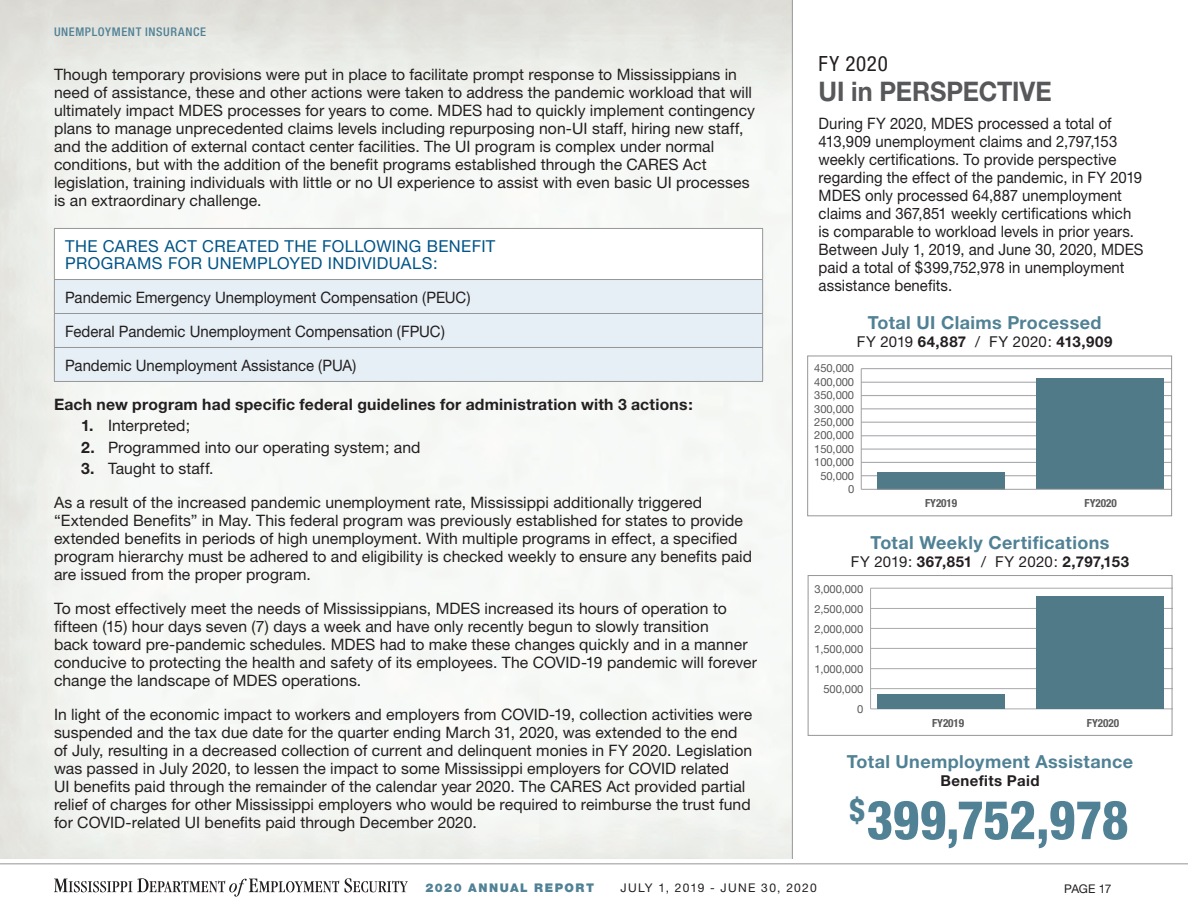
<style>
.page{position:relative;width:1188px;height:918px;background:#fff}
.page>*{position:absolute;margin:0;border:0;box-sizing:border-box;transform-origin:0 0}
.CalloutNumbers{font:800 condensed 54px "Helvetica Neue";letter-spacing:-.005em;color:#508195;scale:.95 1}
.SuccessStorySubheads{font:700 27px "Helvetica Neue";letter-spacing:-.005em;color:#57585a;scale:.93 1}
.SuccessStorySubheads-2{font:condensed 21px "Helvetica Neue";letter-spacing:.035em;color:#231f20}
.CalloutText{font:700 18px "Helvetica Neue";letter-spacing:.02em;color:#508195}
.UI_AndOtherSubsInsid{font:16.5px/16.5px "Helvetica Neue";letter-spacing:.025em;color:#005487}
.Bodycopy_Throughout2{font:15.75px/18px "Helvetica Neue";letter-spacing:.005em;color:#231f20}
.Bodycopy_Throughout2-2{font:15.75px/18px "Helvetica Neue";letter-spacing:.005em;color:#231f20;scale:.95 1}
.TableTextRev2014{font:15.75px "Helvetica Neue";color:#231f20;scale:.95 1}
.Bodycopy_Throughout2-3{font:700 15.75px "Helvetica Neue";letter-spacing:.015em;color:#231f20}
.CalloutText-2{font:700 15px "Helvetica Neue";letter-spacing:.03em;color:#231f20}
.CalloutText-3{font:15px "Helvetica Neue";letter-spacing:.005em;color:#231f20}
.t1{font:12px "Helvetica Neue";letter-spacing:.1em;color:#231f20}
.NewLittleEyebrows{font:500 condensed 12px "Helvetica Neue";letter-spacing:.05em;color:#508195}
.t2{font:900 12px "Helvetica Neue";letter-spacing:.125em;color:#508195}
.t3{font:11.25px "Helvetica Neue";letter-spacing:-.01em;color:#595959}
.t4{font:11.25px "Helvetica Neue";letter-spacing:-.01em;color:#595959}
.t5{font:700 condensed 11.25px "Helvetica Neue";letter-spacing:-.01em;color:#595959}
.s1{font-weight:700}
.s2{font-weight:400}
</style>
<div class="page">
<div style="left:55px;top:280px;width:707px;height:101px;background:#e6eff6"></div>
<hr style="left:54px;top:228px;width:709px;height:1px;background:#969696">
<hr style="left:54px;top:229px;width:1px;height:50px;background:#969696">
<hr style="left:762px;top:229px;width:1px;height:50px;background:#969696">
<hr style="left:54px;top:279px;width:709px;height:1px;background:#969696">
<hr style="left:54px;top:280px;width:1px;height:33px;background:#969696">
<hr style="left:762px;top:280px;width:1px;height:33px;background:#969696">
<hr style="left:54px;top:313px;width:709px;height:1px;background:#969696">
<hr style="left:54px;top:314px;width:1px;height:33px;background:#969696">
<hr style="left:762px;top:314px;width:1px;height:33px;background:#969696">
<hr style="left:54px;top:347px;width:709px;height:1px;background:#969696">
<hr style="left:54px;top:348px;width:1px;height:33px;background:#969696">
<hr style="left:762px;top:348px;width:1px;height:33px;background:#969696">
<hr style="left:54px;top:381px;width:709px;height:1px;background:#969696">
<svg style="left:792px;top:0;width:381px;height:859px"></svg>
<div style="left:808px;top:356px;width:364px;height:160px;background:#fff"></div>
<hr style="left:861px;top:475px;width:311px;height:1px;background:#a7a9ac">
<hr style="left:861px;top:462px;width:311px;height:1px;background:#a7a9ac">
<hr style="left:861px;top:449px;width:311px;height:1px;background:#a7a9ac">
<hr style="left:861px;top:435px;width:311px;height:1px;background:#a7a9ac">
<hr style="left:861px;top:422px;width:311px;height:1px;background:#a7a9ac">
<hr style="left:861px;top:408px;width:311px;height:1px;background:#a7a9ac">
<hr style="left:861px;top:395px;width:311px;height:1px;background:#a7a9ac">
<hr style="left:861px;top:382px;width:311px;height:1px;background:#a7a9ac">
<hr style="left:861px;top:368px;width:311px;height:1px;background:#a7a9ac">
<div style="left:877px;top:472px;width:128px;height:17px;background:#507a88"></div>
<div style="left:1037px;top:379px;width:127px;height:110px;background:#507a88"></div>
<hr style="left:861px;top:489px;width:311px;height:1px;background:#9e9f9e">
<hr style="left:861px;top:369px;width:1px;height:120px;background:#9e9f9e">
<div style="left:807px;top:356px;width:365px;height:160px;border:1px solid #969696"></div>
<div style="left:808px;top:576px;width:364px;height:159px;background:#fff"></div>
<hr style="left:871px;top:688px;width:301px;height:1px;background:#a7a9ac">
<hr style="left:871px;top:668px;width:301px;height:1px;background:#a7a9ac">
<hr style="left:871px;top:648px;width:301px;height:1px;background:#a7a9ac">
<hr style="left:871px;top:628px;width:301px;height:1px;background:#a7a9ac">
<hr style="left:871px;top:608px;width:301px;height:1px;background:#a7a9ac">
<hr style="left:871px;top:588px;width:301px;height:1px;background:#a7a9ac">
<hr style="left:871px;top:708px;width:301px;height:1px;background:#a7a9ac">
<hr style="left:870px;top:588px;width:1px;height:121px;background:#a7a9ac">
<div style="left:877px;top:694px;width:128px;height:15px;background:#507a88"></div>
<div style="left:1037px;top:597px;width:127px;height:112px;background:#507a88"></div>
<div style="left:808px;top:575px;width:364px;height:161px;border:1px solid #969696"></div>
<svg style="left:54px;top:878px;width:285px;height:19px"></svg>
<svg style="left:345px;top:878px;width:63px;height:14px"></svg>
<hr style="left:0;top:863px;width:1188px;height:1px;background:#969696">
<p class="NewLittleEyebrows" style="left:54px;top:25px;width:154px">UNEMPLOYMENT INSURANCE</p>
<p class="Bodycopy_Throughout2" style="left:54px;top:65px;width:702px">Though temporary provisions were put in place to facilitate prompt response to Mississippians in need of assistance, these and other actions were taken to address the pandemic workload that will ultimately impact MDES processes for years to come. MDES had to quickly implement contingency plans to manage unprecedented claims levels including repurposing non-UI staff, hiring new staff, and the addition of external contact center facilities. The UI program is complex under normal conditions, but with the addition of the benefit programs established through the CARES Act legislation, training individuals with little or no UI experience to assist with even basic UI processes is an extraordinary challenge.</p>
<p class="UI_AndOtherSubsInsid" style="left:65px;top:238px;width:432px">THE CARES ACT CREATED THE FOLLOWING BENEFIT<br>PROGRAMS FOR UNEMPLOYED INDIVIDUALS:</p>
<p class="TableTextRev2014" style="left:65px;top:288px;width:428px">Pandemic Emergency Unemployment Compensation (PEUC)</p>
<p class="TableTextRev2014" style="left:65px;top:322px;width:401px">Federal Pandemic Unemployment Compensation (FPUC)</p>
<p class="TableTextRev2014" style="left:65px;top:356px;width:308px">Pandemic Unemployment Assistance (PUA)</p>
<p class="Bodycopy_Throughout2-3" style="left:54px;top:395px;width:640px">Each new program had specific federal guidelines for administration with 3 actions:</p>
<p class="Bodycopy_Throughout2" style="left:81px;top:416px;width:111px"><span class="s1">1.</span> Interpreted;</p>
<p class="Bodycopy_Throughout2" style="left:81px;top:438px;width:341px"><span class="s1">2.</span> Programmed into our operating system; and</p>
<p class="Bodycopy_Throughout2" style="left:81px;top:459px;width:134px"><span class="s1">3.</span> Taught to staff.</p>
<p class="Bodycopy_Throughout2" style="left:54px;top:493px;width:700px">As a result of the increased pandemic unemployment rate, Mississippi additionally triggered “Extended Benefits” in May. This federal program was previously established for states to provide extended benefits in periods of high unemployment. With multiple programs in effect, a specified program hierarchy must be adhered to and eligibility is checked weekly to ensure any benefits paid are issued from the proper program.</p>
<p class="Bodycopy_Throughout2" style="left:54px;top:599px;width:704px">To most effectively meet the needs of Mississippians, MDES increased its hours of operation to fifteen (15) hour days seven (7) days a week and have only recently begun to slowly transition<br>back toward pre-pandemic schedules. MDES had to make these changes quickly and in a manner conducive to protecting the health and safety of its employees. The COVID-19 pandemic will forever change the landscape of MDES operations.</p>
<p class="Bodycopy_Throughout2" style="left:54px;top:706px;width:700px">In light of the economic impact to workers and employers from COVID-19, collection activities were suspended and the tax due date for the quarter ending March 31, 2020, was extended to the end of July, resulting in a decreased collection of current and delinquent monies in FY 2020. Legislation was passed in July 2020, to lessen the impact to some Mississippi employers for COVID related<br>UI benefits paid through the remainder of the calendar year 2020. The CARES Act provided partial relief of charges for other Mississippi employers who would be required to reimburse the trust fund for COVID-related UI benefits paid through December 2020.</p>
<p class="SuccessStorySubheads-2" style="left:819px;top:51px;width:71px">FY 2020</p>
<p class="SuccessStorySubheads" style="left:819px;top:74px;width:252px">UI in PERSPECTIVE</p>
<p class="Bodycopy_Throughout2-2" style="left:819px;top:115px;width:343px">During FY 2020, MDES processed a total of 413,909 unemployment claims and 2,797,153 weekly certifications. To provide perspective regarding the effect of the pandemic, in FY 2019<br>MDES only processed 64,887 unemployment claims and 367,851 weekly certifications which is comparable to workload levels in prior years.<br>Between July 1, 2019, and June 30, 2020, MDES paid a total of $399,752,978 in unemployment assistance benefits.</p>
<p class="CalloutText" style="left:868px;top:312px;width:235px">Total UI Claims Processed</p>
<p class="CalloutText-3" style="left:857px;top:333px;width:257px">FY 2019 <span class="s1">64,887</span> / FY 2020: <span class="s1">413,909</span></p>
<p class="t3" style="left:814px;top:362px;width:41px">450,000</p>
<p class="t3" style="left:814px;top:375px;width:41px">400,000</p>
<p class="t3" style="left:814px;top:388px;width:41px">350,000</p>
<p class="t3" style="left:814px;top:402px;width:41px">300,000</p>
<p class="t3" style="left:814px;top:415px;width:41px">250,000</p>
<p class="t3" style="left:814px;top:429px;width:41px">200,000</p>
<p class="t3" style="left:814px;top:442px;width:41px">150,000</p>
<p class="t3" style="left:814px;top:455px;width:41px">100,000</p>
<p class="t3" style="left:820px;top:469px;width:35px">50,000</p>
<p class="t3" style="left:848px;top:482px;width:8px">0</p>
<p class="t5" style="left:925px;top:496px;width:34px">FY2019</p>
<p class="t5" style="left:1085px;top:496px;width:34px">FY2020</p>
<p class="CalloutText" style="left:871px;top:531px;width:240px">Total Weekly Certifications</p>
<p class="CalloutText-2" style="left:851px;top:552px;width:280px"><span class="s2">FY 2019:</span> 367,851 <span class="s2">/ FY 2020:</span> 2,797,153</p>
<p class="t4" style="left:814px;top:580px;width:50px">3,000,000</p>
<p class="t4" style="left:814px;top:600px;width:50px">2,500,000</p>
<p class="t4" style="left:814px;top:620px;width:50px">2,000,000</p>
<p class="t4" style="left:814px;top:641px;width:50px">1,500,000</p>
<p class="t4" style="left:814px;top:661px;width:50px">1,000,000</p>
<p class="t4" style="left:824px;top:681px;width:41px">500,000</p>
<p class="t4" style="left:857px;top:701px;width:8px">0</p>
<p class="t5" style="left:932px;top:716px;width:34px">FY2019</p>
<p class="t5" style="left:1087px;top:716px;width:34px">FY2020</p>
<p class="CalloutText" style="left:847px;top:751px;width:288px">Total Unemployment Assistance</p>
<p class="CalloutText-2" style="left:940px;top:772px;width:101px">Benefits Paid</p>
<p class="CalloutNumbers" style="left:850px;top:787px;width:295px"><sup>$</sup>399,752,978</p>
<p class="t2" style="left:426px;top:880px;width:170px">2020 ANNUAL REPORT</p>
<p class="t1" style="left:620px;top:880px;width:198px">JULY 1, 2019 - JUNE 30, 2020</p>
<p class="t1" style="left:1064px;top:881px;width:49px">PAGE 17</p>
</div>
